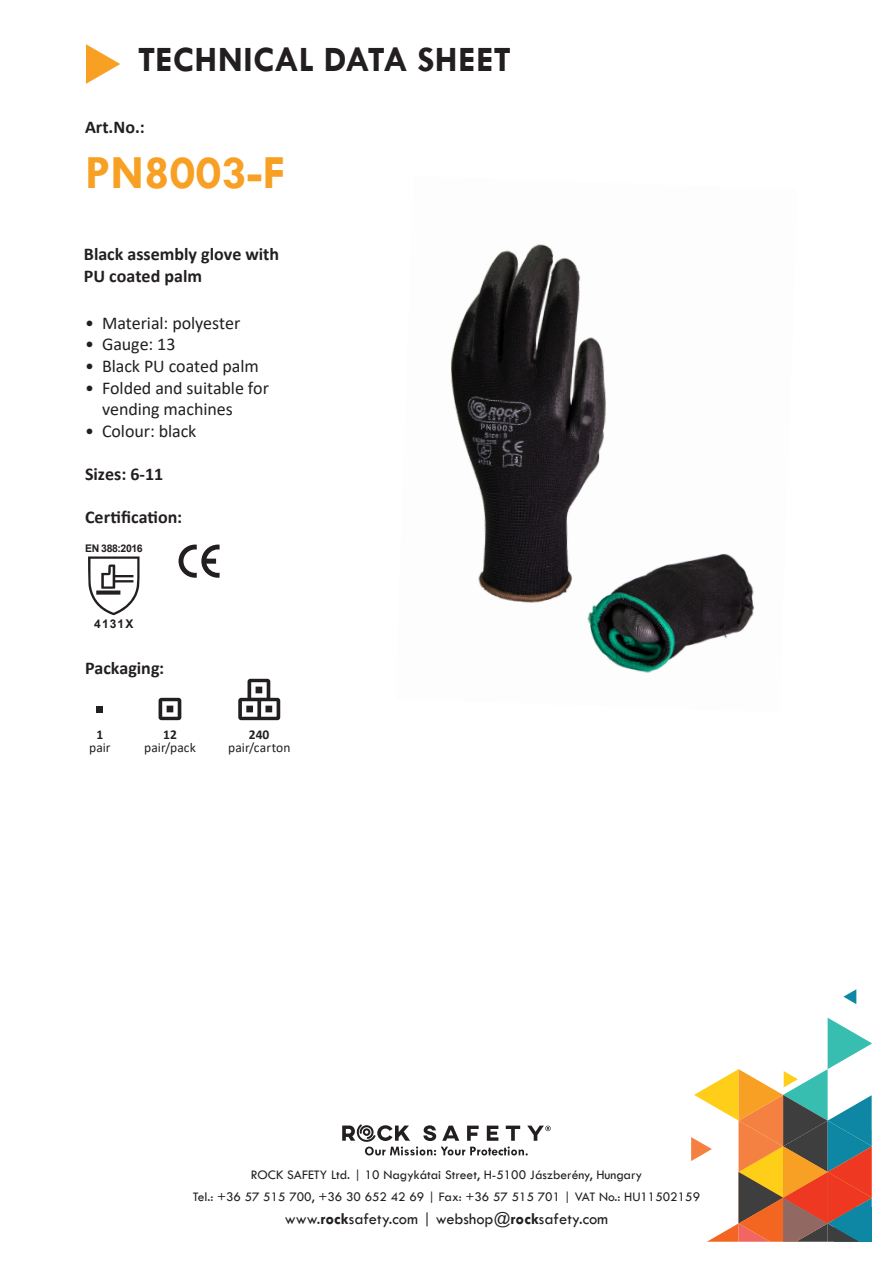
<style>
.page{position:relative;width:893px;height:1263px;background:#fff}
.page>*{position:absolute;margin:0;border:0;box-sizing:border-box;transform-origin:0 0}
.t1{font:700 48px "Tw Cen";letter-spacing:.005em;color:#f8a024}
.t2{font:700 36px "Tw Cen";letter-spacing:.005em;color:#231f20}
.t3{font:18px/21.6px "Calibri";letter-spacing:-.005em;color:#231f20}
.t4{font:700 18px/21.6px "Calibri";color:#231f20}
.t5{font:16.5px "Tw Cen";color:#231f20}
.t6{font:13.5px/22.5px "Tw Cen";color:#231f20;text-align:center}
.t7{font:13.5px "Calibri";letter-spacing:.005em;color:#231f20}
.t8{font:700 13.5px "Calibri";color:#231f20}
.t9{font:700 12px "Arial";letter-spacing:.09em;color:#231f20}
.t10{font:700 10.5px "Arial";letter-spacing:-.03em;color:#231f20}
.s1{font-weight:700}
</style>
<div class="page">
<svg style="left:843px;top:989px;width:13px;height:15px"></svg>
<svg style="left:691px;top:1018px;width:181px;height:224px"></svg>
<svg style="left:342px;top:1124px;width:209px;height:31px"></svg>
<svg style="left:86px;top:44px;width:34px;height:40px"></svg>
<img style="left:450px;top:244px;width:305px;height:429px">
<svg style="left:88px;top:556px;width:52px;height:59px"></svg>
<svg style="left:179px;top:545px;width:41px;height:33px"></svg>
<div style="left:96px;top:706px;width:7px;height:6px;background:#231f20"></div>
<svg style="left:159px;top:698px;width:22px;height:22px"></svg>
<svg style="left:238px;top:679px;width:42px;height:41px"></svg>
<h2 class="t2" style="left:138px;top:38px;width:374px">TECHNICAL DATA SHEET</h2>
<h3 class="t4" style="left:85px;top:116px;width:61px">Art.No.:</h3>
<h1 class="t1" style="left:85px;top:144px;width:202px">PN8003-F</h1>
<h3 class="t4" style="left:84px;top:243px;width:197px">Black assembly glove with<br>PU coated palm</h3>
<h3 class="t3" style="left:85px;top:312px;width:157px">• Material: polyester</h3>
<h3 class="t3" style="left:85px;top:333px;width:92px">• Gauge: 13</h3>
<h3 class="t3" style="left:85px;top:355px;width:175px">• Black PU coated palm</h3>
<h3 class="t3" style="left:102px;top:376px;width:168px;text-indent:-17px">• Folded and suitable for vending machines</h3>
<h3 class="t3" style="left:85px;top:420px;width:113px">• Colour: black</h3>
<h3 class="t4" style="left:85px;top:463px;width:80px">Sizes: 6-11</h3>
<h3 class="t4" style="left:85px;top:506px;width:98px">Certification:</h3>
<p class="t10" style="left:85px;top:541px;width:59px">EN 388:2016</p>
<p class="t9" style="left:94px;top:616px;width:41px">4131X</p>
<h3 class="t4" style="left:85px;top:657px;width:81px">Packaging:</h3>
<p class="t8" style="left:97px;top:724px;width:8px">1</p>
<p class="t8" style="left:249px;top:724px;width:22px">240</p>
<p class="t7" style="left:89px;top:738px;width:23px">pair</p>
<p class="t7" style="left:144px;top:738px;width:53px">pair/pack</p>
<p class="t7" style="left:228px;top:738px;width:64px">pair/carton</p>
<p class="t6" style="left:193px;top:1163px;width:509px">ROCK SAFETY Ltd. | 10 Nagykátai Street, H-5100 Jászberény, Hungary<br>Tel.: +36 57 515 700, +36 30 652 42 69 | Fax: +36 57 515 701 | VAT No.: HU11502159</p>
<p class="t5" style="left:285px;top:1208px;width:325px">www.<span class="s1">rock</span>safety.com | webshop@<span class="s1">rock</span>safety.com</p>
</div>
